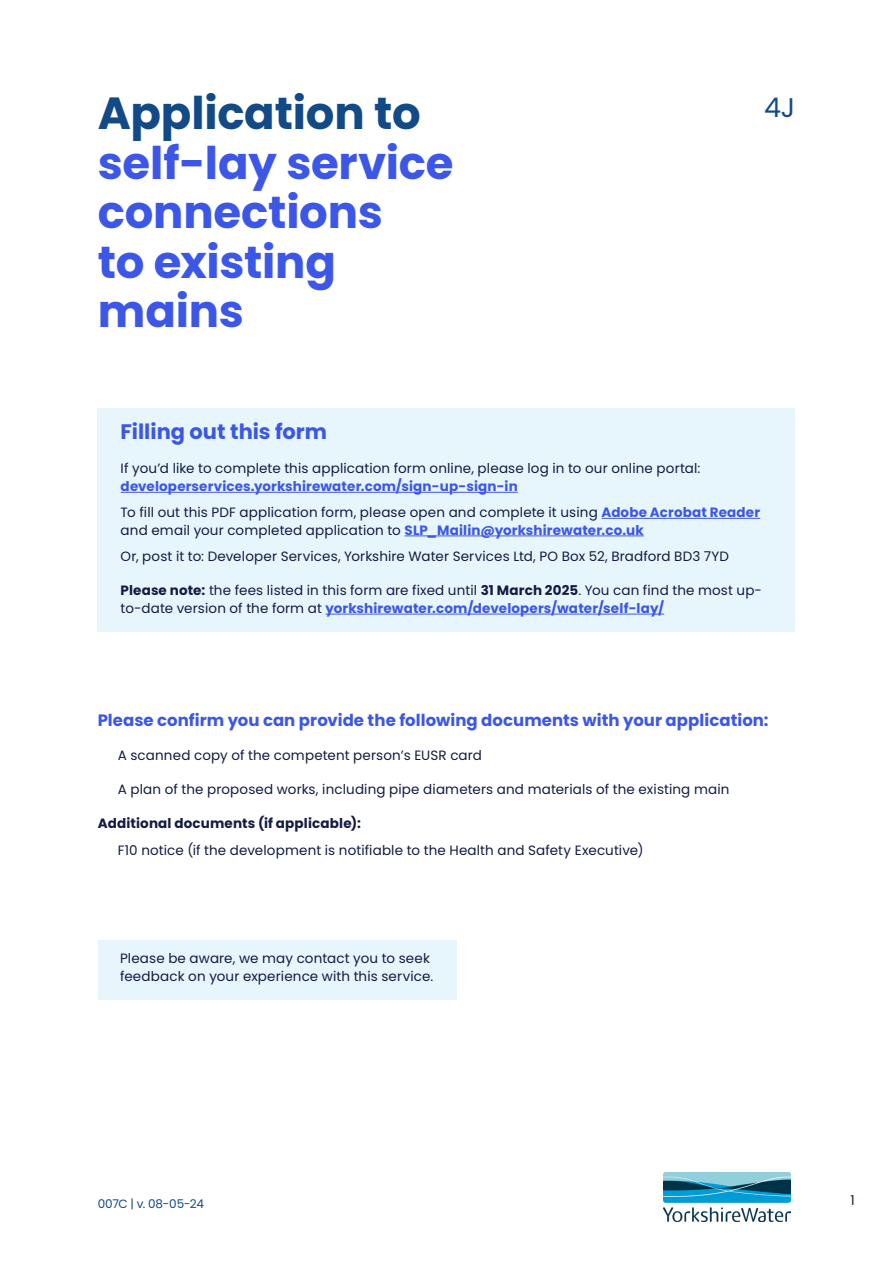
<style>
.page{position:relative;width:893px;height:1263px;background:#fff}
.page>*{position:absolute;margin:0;border:0;box-sizing:border-box;transform-origin:0 0}
.t1{font:700 45px/49.5px "Poppins";letter-spacing:-.005em;color:#3c57e8}
.t2{font:700 45px "Poppins";letter-spacing:-.005em;color:#124a87}
.t3{font:27px "Poppins";color:#124a87}
.t4{font:700 21px "Poppins";color:#3c57e8}
.t5{font:700 16.5px "Poppins";letter-spacing:.005em;color:#3c57e8}
.t6{font:13.5px/17.5px "Poppins";letter-spacing:.01em;color:#121c42}
.t7{font:700 13.5px/26.1px "Poppins";letter-spacing:.01em;color:#3c57e8}
.t8{font:700 13.5px "Poppins";letter-spacing:.01em;color:#121c42}
.t9{font:12px "Poppins";letter-spacing:-.02em;color:#124a87}
.s1{font-weight:400;color:#121c42}
.s2{font-weight:700;color:#3c57e8}
.s3{font-weight:700}
</style>
<div class="page">
<img style="left:663px;top:1173px;width:127px;height:48px">
<div style="left:98px;top:408px;width:697px;height:223px;background:#e7f6fd"></div>
<hr style="left:121px;top:492px;width:397px;height:1px;background:#3c57e8">
<hr style="left:601px;top:518px;width:159px;height:1px;background:#3c57e8">
<hr style="left:405px;top:535px;width:239px;height:1px;background:#3c57e8">
<hr style="left:325px;top:614px;width:339px;height:1px;background:#3c57e8">
<div style="left:98px;top:940px;width:358px;height:60px;background:#e7f6fd"></div>
<h1 class="t2" style="left:98px;top:88px;width:325px">Application to</h1>
<h2 class="t3" style="left:764px;top:92px;width:32px">4J</h2>
<h1 class="t1" style="left:98px;top:139px;width:357px">self-lay service connections<br>to existing mains</h1>
<h3 class="t4" style="left:121px;top:419px;width:208px">Filling out this form</h3>
<p class="t6" style="left:121px;top:460px;width:581px">If you’d like to complete this application form online, please log in to our online portal:</p>
<p class="t7" style="left:121px;top:473px;width:641px">developerservices.yorkshirewater.com/sign-up-sign-in<br><span class="s1">To fill out this PDF application form, please open and complete it using</span> Adobe Acrobat Reader</p>
<p class="t6" style="left:121px;top:517px;width:610px;line-height:26.1px">and email your completed application to <span class="s2">SLP_Mailin@yorkshirewater.co.uk<br></span>Or, post it to: Developer Services, Yorkshire Water Services Ltd, PO Box 52, Bradford BD3 7YD</p>
<p class="t6" style="left:121px;top:582px;width:643px"><span class="s3">Please note:</span> the fees listed in this form are fixed until <span class="s3">31 March 2025</span>. You can find the most up&shy;to-date version of the form at <span class="s2">yorkshirewater.com/developers/water/self-lay/</span></p>
<p class="t5" style="left:98px;top:710px;width:672px">Please confirm you can provide the following documents with your application:</p>
<p class="t6" style="left:118px;top:747px;width:366px">A scanned copy of the competent person’s EUSR card</p>
<p class="t6" style="left:118px;top:781px;width:613px">A plan of the proposed works, including pipe diameters and materials of the existing main</p>
<p class="t8" style="left:98px;top:816px;width:265px">Additional documents (if applicable):</p>
<p class="t6" style="left:118px;top:841px;width:527px">F10 notice (if the development is notifiable to the Health and Safety Executive)</p>
<p class="t6" style="left:120px;top:949px;width:315px">Please be aware, we may contact you to seek feedback on your experience with this service.</p>
<p class="t9" style="left:98px;top:1197px;width:108px">007C | v. 08-05-24</p>
<p class="t6" style="left:850px;top:1191px;width:6px">1</p>
</div>
